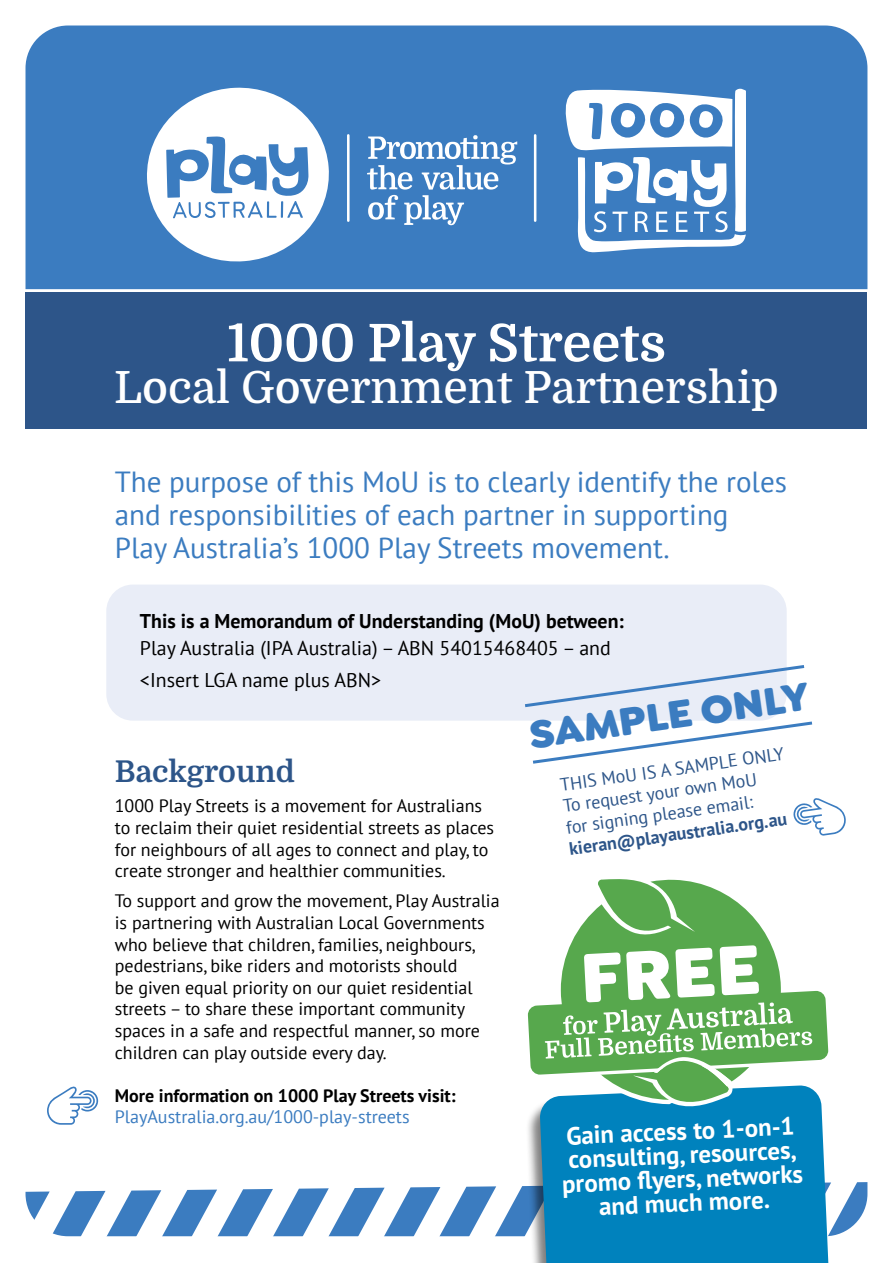
<style>
.page{position:relative;width:893px;height:1263px;background:#fff}
.page>*{position:absolute;margin:0;border:0;box-sizing:border-box;transform-origin:0 0}
.t1{font:700 51.9px "Domine";color:#fff}
.t2{font:500 44.4px "Domine";color:#fff}
.t3{font:900 41.7px "Goldplay";color:#3b7cc0}
.t4{font:700 30px "Domine";color:#2d5589}
.t5{font:29.1px/33px "PT Sans";color:#3b7cc0}
.t6{font:700 24.9px/24px "PT Sans";color:#fff;text-align:center}
.t7{font:19.95px "PT Sans";color:#000}
.t8{font:700 19.95px "PT Sans";color:#000}
.t9{font:18px/21.6px "PT Sans";color:#000}
.t10{font:18px/21.6px "PT Sans";color:#2d5589}
.t11{font:700 18px "PT Sans";color:#000}
.t12{font:18px "PT Sans";color:#3b7cc0}
.t13{font:700 18px "PT Sans";color:#2d5589}
</style>
<div class="page">
<svg style="left:26px;top:1182px;width:841px;height:54px"></svg>
<div style="left:106px;top:584px;width:681px;height:137px;background:#e9edf7;border-radius:27px"></div>
<div style="left:26px;top:292px;width:841px;height:136px;background:#2d5589"></div>
<div style="left:26px;top:26px;width:841px;height:263px;background:#3b7cc0"></div>
<svg style="left:563px;top:86px;width:183px;height:167px"></svg>
<svg style="left:367px;top:135px;width:150px;height:90px"></svg>
<hr style="left:347px;top:135px;width:3px;height:86px;background:#fff">
<hr style="left:534px;top:135px;width:2px;height:86px;background:#fff">
<svg style="left:146px;top:86px;width:186px;height:179px"></svg>
<svg style="left:525px;top:665px;width:280px;height:44px"></svg>
<svg style="left:533px;top:720px;width:280px;height:44px"></svg>
<div style="left:525px;top:1088px;width:306px;height:175px;background:#000;opacity:.5"></div>
<div style="left:540px;top:1088px;width:291px;height:175px;background:#0082bd"></div>
<svg style="left:560px;top:1090px;width:228px;height:15px"></svg>
<svg style="left:561px;top:879px;width:220px;height:222px;fill:#57a84d"></svg>
<svg style="left:525px;top:945px;width:303px;height:145px"></svg>
<svg style="left:47px;top:1086px;width:51px;height:39px"></svg>
<svg style="left:793px;top:798px;width:53px;height:38px"></svg>
<h1 class="t1" style="left:227px;top:314px;width:441px">1000 Play Streets</h1>
<h2 class="t2" style="left:114px;top:363px;width:666px">Local Government Partnership</h2>
<h3 class="t5" style="left:115px;top:465px;width:674px">The purpose of this MoU is to clearly identify the roles and responsibilities of each partner in supporting<br>Play Australia’s 1000 Play Streets movement.</h3>
<p class="t8" style="left:140px;top:608px;width:485px">This is a Memorandum of Understanding (MoU) between:</p>
<p class="t7" style="left:140px;top:635px;width:472px">Play Australia (IPA Australia) – ABN 54015468405 – and</p>
<p class="t7" style="left:140px;top:667px;width:243px">&lt;Insert LGA name plus ABN&gt;</p>
<h3 class="t4" style="left:115px;top:755px;width:182px">Background</h3>
<p class="t9" style="left:115px;top:795px;width:381px">1000 Play Streets is a movement for Australians to reclaim their quiet residential streets as places for neighbours of all ages to connect and play, to create stronger and healthier communities.</p>
<p class="t9" style="left:115px;top:890px;width:386px">To support and grow the movement, Play Australia is partnering with Australian Local Governments who believe that children, families, neighbours, pedestrians, bike riders and motorists should<br>be given equal priority on our quiet residential streets – to share these important community spaces in a safe and respectful manner, so more children can play outside every day.</p>
<p class="t11" style="left:115px;top:1083px;width:342px">More information on 1000 Play Streets visit:</p>
<p class="t12" style="left:115px;top:1105px;width:296px">PlayAustralia.org.au/1000-play-streets</p>
<h3 class="t3" style="left:525px;top:707px;width:284px;rotate:-8deg">SAMPLE ONLY</h3>
<p class="t10" style="left:559px;top:774px;width:227px;rotate:-8deg">THIS MoU IS A SAMPLE ONLY<br>To request your own MoU<br>for signing please email:</p>
<p class="t13" style="left:568px;top:837px;width:221px;rotate:-8deg">kieran@playaustralia.org.au</p>
<h3 class="t6" style="left:559px;top:1124px;width:243px;rotate:-3deg">Gain access to 1-on-1 consulting, resources, promo fl yers, networks and much more.</h3>
</div>
